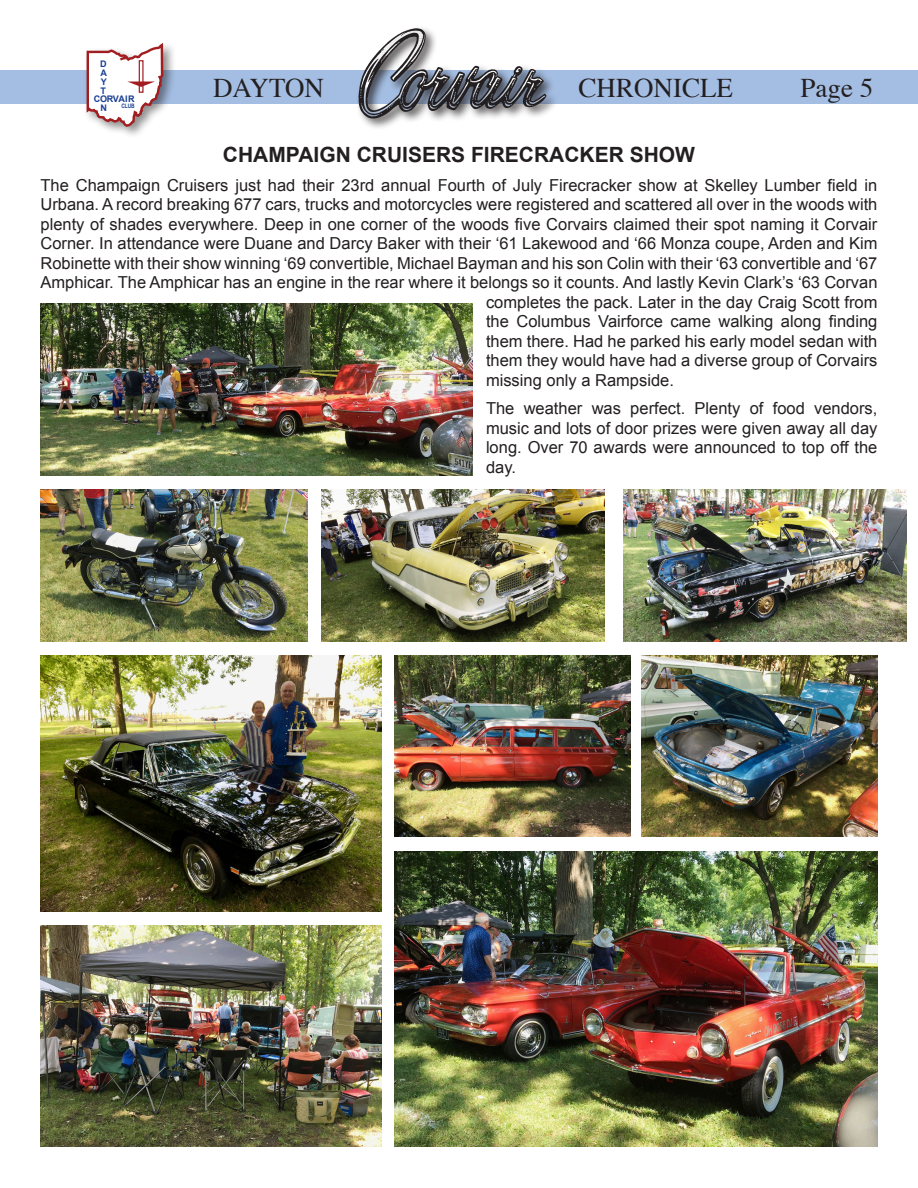
<style>
.page{position:relative;width:918px;height:1188px;background:#fff}
.page>*{position:absolute;margin:0;border:0;box-sizing:border-box;transform-origin:0 0}
.t1{font:27px "Times";color:#231f20}
.t2{font:700 21px "Arial";color:#231f20}
.t3{font:16.5px/19.5px "Arial";color:#231f20;text-align:justify}
.t4{font:700 9px/8.9px "Arial";letter-spacing:-.01em;color:#1b3f94;text-align:justify}
.t5{font:700 6.15px "Arial";color:#1b3f94;scale:.79 1}
</style>
<div class="page">
<div style="left:0;top:70px;width:918px;height:34px;background:#a4bee3"></div>
<div style="left:83px;top:41px;width:93px;height:98px;background:#231f20;opacity:.5"></div>
<svg style="left:85px;top:41px;width:79px;height:87px"></svg>
<div style="left:139px;top:60px;width:5px;height:33px;border:1px solid #a11d20"></div>
<div style="left:356px;top:26px;width:202px;height:104px;background:#231f20;opacity:.75"></div>
<img style="left:356px;top:26px;width:195px;height:97px">
<img style="left:41px;top:656px;width:340px;height:255px">
<img style="left:41px;top:926px;width:340px;height:221px">
<img style="left:394px;top:851px;width:484px;height:296px">
<img style="left:40px;top:304px;width:432px;height:171px">
<img style="left:41px;top:490px;width:267px;height:152px">
<img style="left:322px;top:490px;width:282px;height:152px">
<img style="left:624px;top:490px;width:282px;height:152px">
<img style="left:641px;top:656px;width:237px;height:180px">
<img style="left:394px;top:656px;width:237px;height:180px">
<p class="t4" style="left:100px;top:59px;width:9px">D A Y T O N</p>
<p class="t4" style="left:94px;top:95px;width:42px">C RVAIR</p>
<p class="t5" style="left:121px;top:102px;width:18px">CLUB</p>
<p class="t1" style="left:213px;top:63px;width:113px">DAYTON</p>
<p class="t1" style="left:579px;top:63px;width:156px">CHRONICLE</p>
<p class="t1" style="left:801px;top:63px;width:74px">Page 5</p>
<p class="t2" style="left:223px;top:141px;width:474px">CHAMPAIGN CRUISERS FIRECRACKER SHOW</p>
<p class="t3" style="left:40px;top:176px;width:838px">The Champaign Cruisers just had their 23rd annual Fourth of July Firecracker show at Skelley Lumber field in</p>
<p class="t3" style="left:40px;top:195px;width:839px">Urbana. A record breaking 677 cars, trucks and motorcycles were registered and scattered all over in the woods with</p>
<p class="t3" style="left:40px;top:215px;width:838px">plenty of shades everywhere. Deep in one corner of the woods five Corvairs claimed their spot naming it Corvair</p>
<p class="t3" style="left:40px;top:234px;width:838px">Corner. In attendance were Duane and Darcy Baker with their ‘61 Lakewood and ‘66 Monza coupe, Arden and Kim</p>
<p class="t3" style="left:40px;top:254px;width:838px">Robinette with their show winning ‘69 convertible, Michael Bayman and his son Colin with their ‘63 convertible and ‘67</p>
<p class="t3" style="left:40px;top:273px;width:839px">Amphicar. The Amphicar has an engine in the rear where it belongs so it counts. And lastly Kevin Clark’s ‘63 Corvan</p>
<p class="t3" style="left:486px;top:293px;width:393px">completes the pack. Later in the day Craig Scott from</p>
<p class="t3" style="left:486px;top:312px;width:393px">the Columbus Vairforce came walking along finding</p>
<p class="t3" style="left:486px;top:332px;width:393px">them there. Had he parked his early model sedan with</p>
<p class="t3" style="left:486px;top:351px;width:393px">them they would have had a diverse group of Corvairs</p>
<p class="t3" style="left:486px;top:371px;width:189px">missing only a Rampside.</p>
<p class="t3" style="left:486px;top:399px;width:393px">The weather was perfect. Plenty of food vendors, music and lots of door prizes were given away all day long. Over 70 awards were announced to top off the day.</p>
</div>
